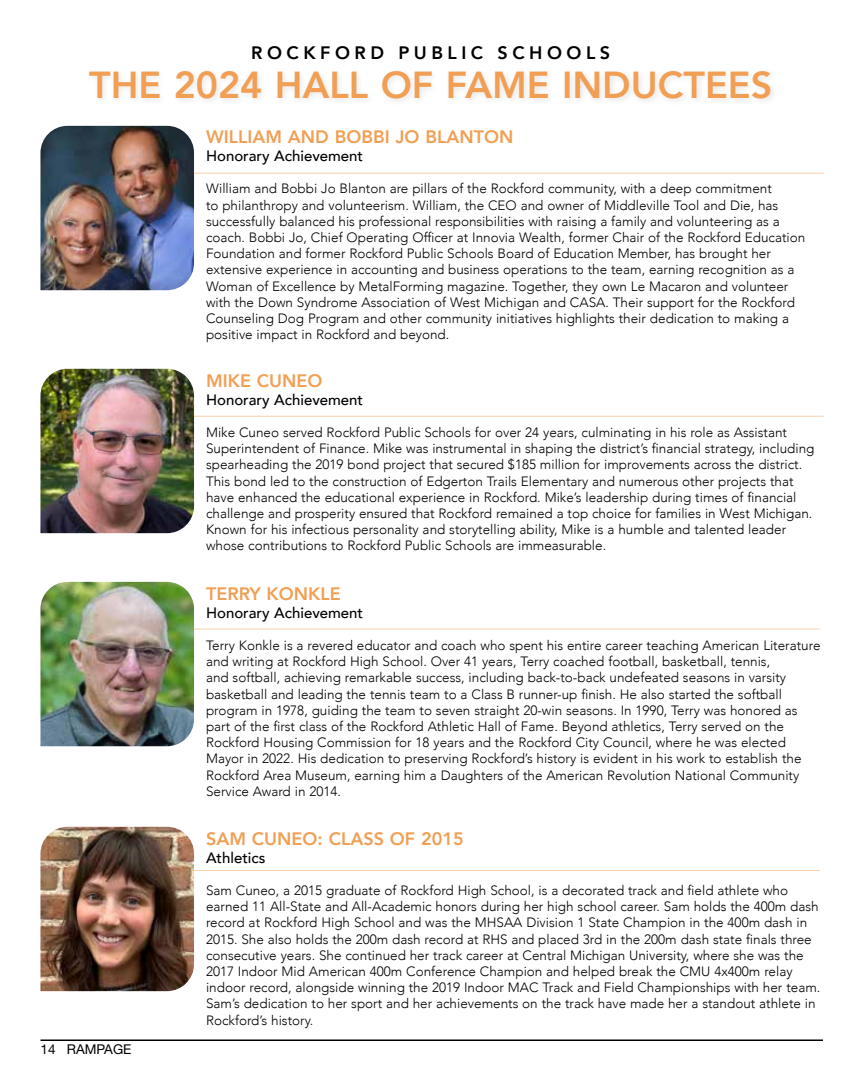
<style>
.page{position:relative;width:864px;height:1080px;background:#fff}
.page>*{position:absolute;margin:0;border:0;box-sizing:border-box;transform-origin:0 0}
.t1{font:800 37.5px "Avenir";color:#f09f54}
.t2{font:800 18px "Avenir";color:#f09f54}
.t3{font:800 18px "Avenir";letter-spacing:.25em;color:#000}
.t4{font:500 15px "Avenir";color:#000}
.t5{font:300 13.5px/16.2px "Avenir";color:#000}
.t6{font:13.5px "Helvetica Neue LT Pro";color:#000}
</style>
<div class="page">
<hr style="left:173px;top:629px;width:647px;height:1px;background:#f8d1ae">
<hr style="left:173px;top:870px;width:647px;height:1px;background:#f8d1ae">
<hr style="left:176px;top:173px;width:648px;height:1px;background:#f8d1ae">
<hr style="left:176px;top:416px;width:648px;height:1px;background:#f8d1ae">
<hr style="left:40px;top:1040px;width:783px;height:1px;background:#000">
<img style="left:40px;top:126px;width:154px;height:164px">
<img style="left:40px;top:582px;width:154px;height:164px">
<img style="left:40px;top:369px;width:154px;height:164px">
<img style="left:40px;top:827px;width:154px;height:164px">
<div style="left:85px;top:67px;width:694px;height:40px;background:#fafafa"></div>
<h2 class="t3" style="left:251px;top:38px;width:360px">ROCKFORD PUBLIC SCHOOLS</h2>
<h1 class="t1" style="left:89px;top:55px;width:685px">THE 2024 HALL OF FAME INDUCTEES</h1>
<h2 class="t2" style="left:206px;top:123px;width:309px">WILLIAM AND BOBBI JO BLANTON</h2>
<p class="t4" style="left:206px;top:143px;width:159px">Honorary Achievement</p>
<p class="t5" style="left:206px;top:181px;width:601px">William and Bobbi Jo Blanton are pillars of the Rockford community, with a deep commitment<br>to philanthropy and volunteerism. William, the CEO and owner of Middleville Tool and Die, has successfully balanced his professional responsibilities with raising a family and volunteering as a coach. Bobbi Jo, Chief Operating Officer at Innovia Wealth, former Chair of the Rockford Education Foundation and former Rockford Public Schools Board of Education Member, has brought her extensive experience in accounting and business operations to the team, earning recognition as a Woman of Excellence by MetalForming magazine. Together, they own Le Macaron and volunteer with the Down Syndrome Association of West Michigan and CASA. Their support for the Rockford Counseling Dog Program and other community initiatives highlights their dedication to making a positive impact in Rockford and beyond.</p>
<h2 class="t2" style="left:206px;top:366px;width:118px">MIKE CUNEO</h2>
<p class="t4" style="left:206px;top:386px;width:159px">Honorary Achievement</p>
<p class="t5" style="left:206px;top:424px;width:610px">Mike Cuneo served Rockford Public Schools for over 24 years, culminating in his role as Assistant Superintendent of Finance. Mike was instrumental in shaping the district’s financial strategy, including spearheading the 2019 bond project that secured $185 million for improvements across the district.<br>This bond led to the construction of Edgerton Trails Elementary and numerous other projects that have enhanced the educational experience in Rockford. Mike’s leadership during times of financial challenge and prosperity ensured that Rockford remained a top choice for families in West Michigan.<br>Known for his infectious personality and storytelling ability, Mike is a humble and talented leader whose contributions to Rockford Public Schools are immeasurable.</p>
<h2 class="t2" style="left:206px;top:579px;width:136px">TERRY KONKLE</h2>
<p class="t4" style="left:206px;top:599px;width:159px">Honorary Achievement</p>
<p class="t5" style="left:206px;top:637px;width:616px">Terry Konkle is a revered educator and coach who spent his entire career teaching American Literature and writing at Rockford High School. Over 41 years, Terry coached football, basketball, tennis,<br>and softball, achieving remarkable success, including back-to-back undefeated seasons in varsity basketball and leading the tennis team to a Class B runner-up finish. He also started the softball program in 1978, guiding the team to seven straight 20-win seasons. In 1990, Terry was honored as part of the first class of the Rockford Athletic Hall of Fame. Beyond athletics, Terry served on the Rockford Housing Commission for 18 years and the Rockford City Council, where he was elected Mayor in 2022. His dedication to preserving Rockford’s history is evident in his work to establish the Rockford Area Museum, earning him a Daughters of the American Revolution National Community Service Award in 2014.</p>
<p class="t6" style="left:40px;top:1041px;width:93px">14 RAMPAGE</p>
<h2 class="t2" style="left:206px;top:824px;width:259px">SAM CUNEO: CLASS OF 2015</h2>
<p class="t4" style="left:206px;top:844px;width:61px">Athletics</p>
<p class="t5" style="left:206px;top:882px;width:616px">Sam Cuneo, a 2015 graduate of Rockford High School, is a decorated track and field athlete who earned 11 All-State and All-Academic honors during her high school career. Sam holds the 400m dash record at Rockford High School and was the MHSAA Division 1 State Champion in the 400m dash in 2015. She also holds the 200m dash record at RHS and placed 3rd in the 200m dash state finals three consecutive years. She continued her track career at Central Michigan University, where she was the 2017 Indoor Mid American 400m Conference Champion and helped break the CMU 4x400m relay indoor record, alongside winning the 2019 Indoor MAC Track and Field Championships with her team.<br>Sam’s dedication to her sport and her achievements on the track have made her a standout athlete in Rockford’s history.</p>
</div>
